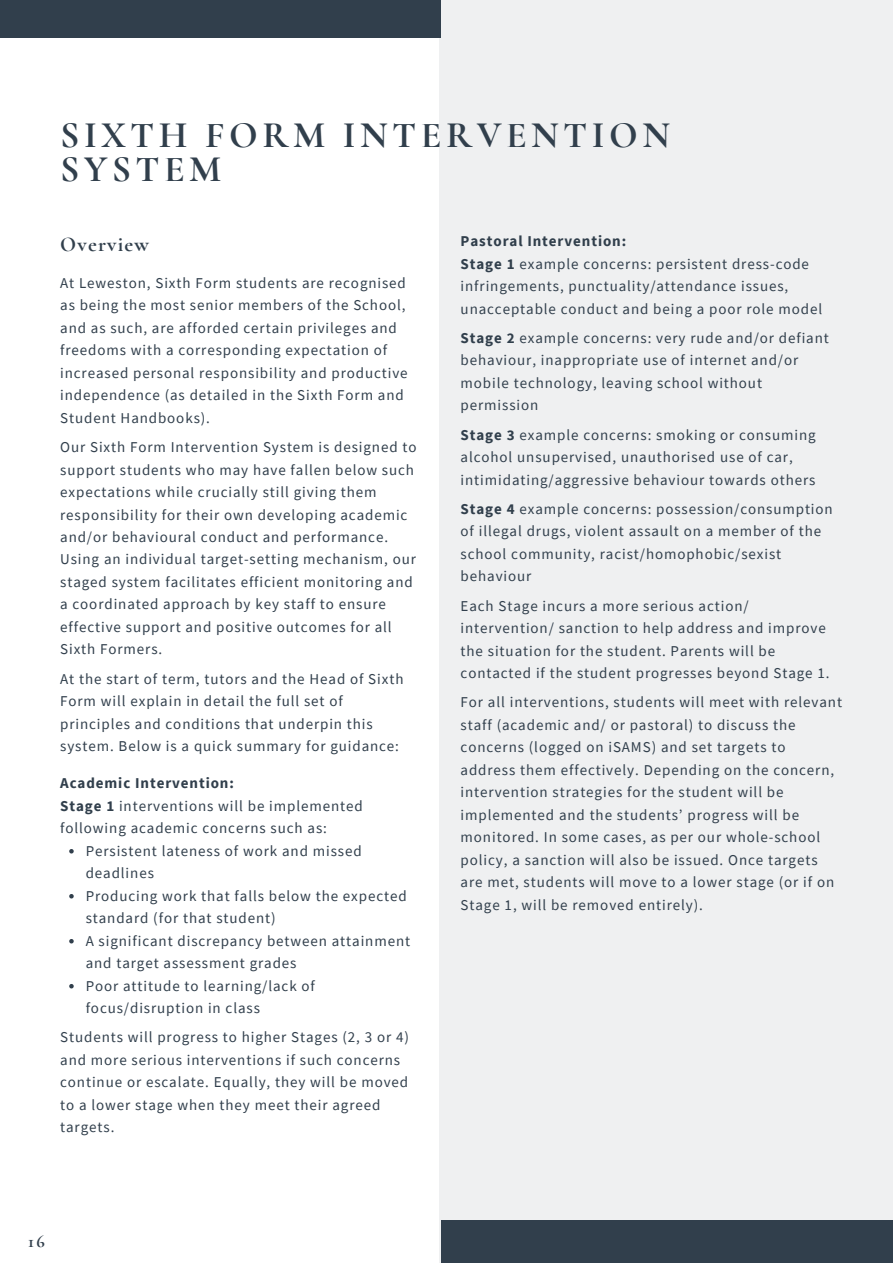
<style>
.page{position:relative;width:893px;height:1264px;background:#fff}
.page>*{position:absolute;margin:0;border:0;box-sizing:border-box;transform-origin:0 0}
.t1{font:700 37.5px/33.8px "Cormorant Garamond";letter-spacing:.12em;color:#313f4c}
.t2{font:700 21px "Cormorant Garamond";letter-spacing:.06em;color:#313f4c}
.t3{font:700 18px "Cormorant Garamond";color:#313f4c}
.t4{font:15px/22.5px "Source Sans Pro";letter-spacing:.06em;color:#313f4c}
.t5{font:700 15px "Source Sans Pro";letter-spacing:.06em;color:#313f4c}
.s1{font-weight:700}
</style>
<div class="page">
<div style="left:0;top:0;width:440px;height:38px;background:#313f4c"></div>
<div style="left:439px;top:0;width:453px;height:1262px;background:#eff0f1"></div>
<div style="left:440px;top:1220px;width:452px;height:42px;background:#313f4c"></div>
<svg style="left:69px;top:849px;width:5px;height:4px"></svg>
<svg style="left:69px;top:894px;width:5px;height:4px"></svg>
<svg style="left:69px;top:939px;width:5px;height:4px"></svg>
<svg style="left:69px;top:984px;width:5px;height:4px"></svg>
<p class="t1" style="left:60px;top:118px;width:611px">SIXTH FORM INTERVENTION<br>SYSTEM</p>
<p class="t2" style="left:60px;top:231px;width:90px">Overview</p>
<p class="t4" style="left:60px;top:271px;width:349px">At Leweston, Sixth Form students are recognised as being the most senior members of the School, and as such, are afforded certain privileges and freedoms with a corresponding expectation of increased personal responsibility and productive independence (as detailed in the Sixth Form and Student Handbooks).</p>
<p class="t4" style="left:60px;top:435px;width:358px">Our Sixth Form Intervention System is designed to support students who may have fallen below such expectations while crucially still giving them responsibility for their own developing academic and/or behavioural conduct and performance.<br>Using an individual target-setting mechanism, our staged system facilitates efficient monitoring and a coordinated approach by key staff to ensure effective support and positive outcomes for all Sixth Formers.</p>
<p class="t4" style="left:60px;top:667px;width:345px">At the start of term, tutors and the Head of Sixth Form will explain in detail the full set of principles and conditions that underpin this system. Below is a quick summary for guidance:</p>
<p class="t5" style="left:60px;top:773px;width:175px">Academic Intervention:</p>
<p class="t4" style="left:60px;top:794px;width:304px"><span class="s1">Stage 1</span> interventions will be implemented following academic concerns such as:</p>
<p class="t4" style="left:86px;top:839px;width:277px">Persistent lateness of work and missed deadlines</p>
<p class="t4" style="left:86px;top:884px;width:322px">Producing work that falls below the expected standard (for that student)</p>
<p class="t4" style="left:86px;top:929px;width:326px">A significant discrepancy between attainment and target assessment grades</p>
<p class="t4" style="left:86px;top:974px;width:231px">Poor attitude to learning/lack of focus/disruption in class</p>
<p class="t4" style="left:60px;top:1025px;width:350px">Students will progress to higher Stages (2, 3 or 4) and more serious interventions if such concerns continue or escalate. Equally, they will be moved to a lower stage when they meet their agreed targets.</p>
<p class="t5" style="left:460px;top:231px;width:167px">Pastoral Intervention:</p>
<p class="t4" style="left:460px;top:252px;width:363px"><span class="s1">Stage 1</span> example concerns: persistent dress-code infringements, punctuality/attendance issues, unacceptable conduct and being a poor role model</p>
<p class="t4" style="left:460px;top:326px;width:370px"><span class="s1">Stage 2</span> example concerns: very rude and/or defiant behaviour, inappropriate use of internet and/or mobile technology, leaving school without permission</p>
<p class="t4" style="left:460px;top:423px;width:356px"><span class="s1">Stage 3</span> example concerns: smoking or consuming alcohol unsupervised, unauthorised use of car, intimidating/aggressive behaviour towards others</p>
<p class="t4" style="left:460px;top:497px;width:373px"><span class="s1">Stage 4</span> example concerns: possession/consumption of illegal drugs, violent assault on a member of the school community, racist/homophobic/sexist behaviour</p>
<p class="t4" style="left:460px;top:594px;width:370px">Each Stage incurs a more serious action/ intervention/ sanction to help address and improve the situation for the student. Parents will be contacted if the student progresses beyond Stage 1.</p>
<p class="t4" style="left:460px;top:690px;width:383px">For all interventions, students will meet with relevant staff (academic and/ or pastoral) to discuss the concerns (logged on iSAMS) and set targets to address them effectively. Depending on the concern, intervention strategies for the student will be implemented and the students’ progress will be monitored. In some cases, as per our whole-school policy, a sanction will also be issued. Once targets are met, students will move to a lower stage (or if on Stage 1, will be removed entirely).</p>
<p class="t3" style="left:28px;top:1230px;width:18px">16</p>
</div>
